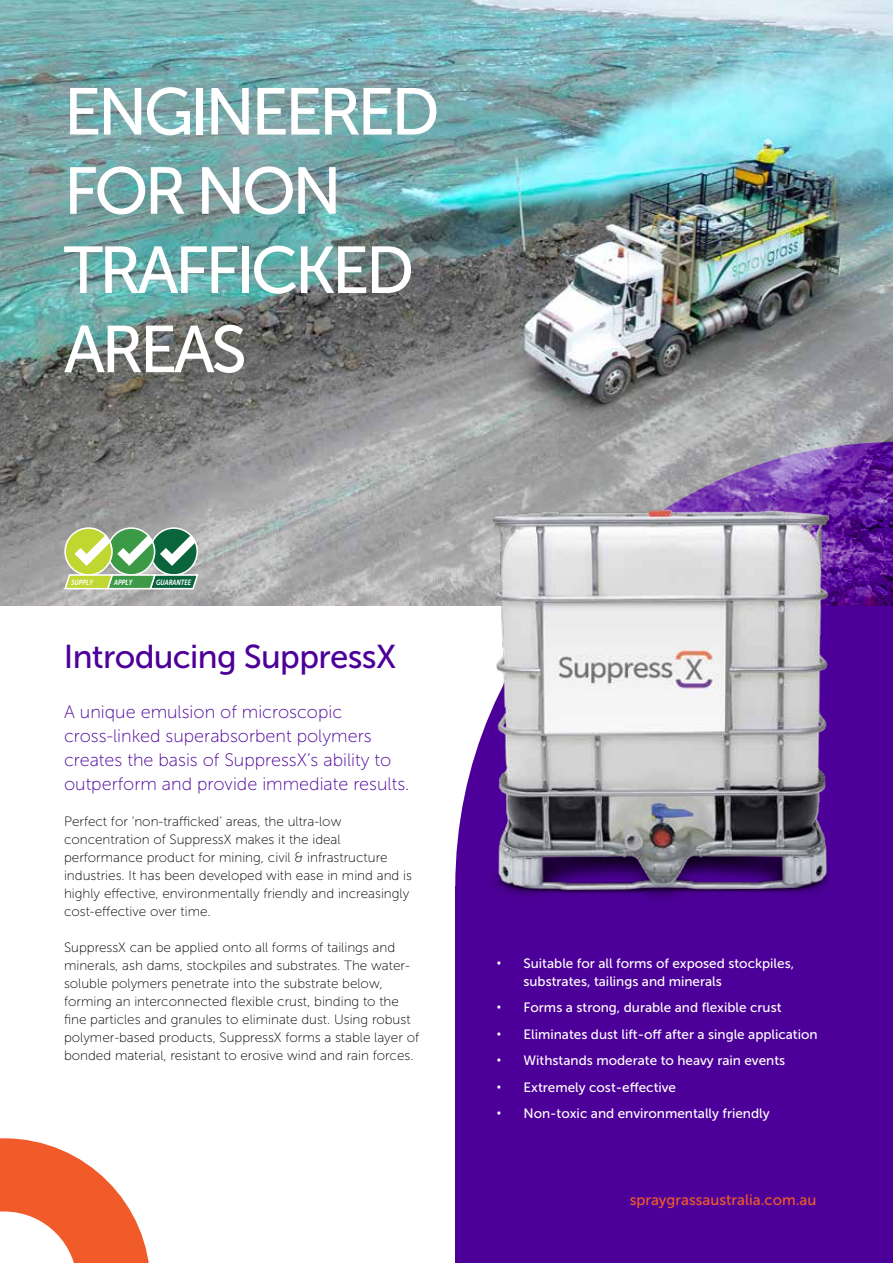
<style>
.page{position:relative;width:893px;height:1263px;background:#fff}
.page>*{position:absolute;margin:0;border:0;box-sizing:border-box;transform-origin:0 0}
.t1{font:66px/79.2px "Museo Sans 500";letter-spacing:-.06em;color:#fff}
.t2{font:33px "Museo Sans 500";letter-spacing:-.02em;color:#4d0099}
.t3{font:18px/24px "Museo Sans 100";color:#4d0099}
.t4{font:15px "Museo Sans 500";color:#f15a29}
.t5{font:13.5px/18px "Museo Sans 100";color:#000}
.t6{font:13.5px/18px "Museo Sans 500";color:#fff}
.t7{font:italic 7.5px "Museo Sans Cond 700";color:#fff}
.s1{font-family:"Open Sans"}
</style>
<div class="page">
<img style="left:0;top:0;width:893px;height:605px">
<svg style="left:455px;top:442px;width:438px;height:444px;background:#8056a8"></svg>
<div style="left:455px;top:886px;width:438px;height:377px;background:#4d0099"></div>
<svg style="left:0;top:1138px;width:149px;height:125px"></svg>
<img style="left:480px;top:508px;width:349px;height:392px">
<svg style="left:150px;top:528px;width:47px;height:47px"></svg>
<div style="left:150px;top:527px;width:48px;height:49px;border:2px solid #fff;border-radius:50%"></div>
<svg style="left:160px;top:535px;width:36px;height:31px"></svg>
<svg style="left:108px;top:528px;width:47px;height:47px"></svg>
<div style="left:107px;top:527px;width:48px;height:49px;border:2px solid #fff;border-radius:50%"></div>
<svg style="left:117px;top:535px;width:36px;height:31px"></svg>
<div style="left:65px;top:528px;width:47px;height:47px;background:#bfd730;border-radius:50%"></div>
<div style="left:64px;top:527px;width:49px;height:49px;border:2px solid #fff;border-radius:50%"></div>
<svg style="left:63px;top:573px;width:137px;height:18px;background:#8ab479"></svg>
<svg style="left:75px;top:535px;width:36px;height:31px"></svg>
<h1 class="t1" style="left:64px;top:72px;width:378px">ENGINEERED<br>FOR NON<br>TRAFFICKED<br>AREAS</h1>
<p class="t7" style="left:71px;top:578px;width:23px">SUPPLY</p>
<p class="t7" style="left:114px;top:578px;width:20px">APPLY</p>
<p class="t7" style="left:156px;top:578px;width:37px">GUARANTEE</p>
<h2 class="t2" style="left:64px;top:639px;width:334px">Introducing SuppressX</h2>
<h3 class="t3" style="left:64px;top:700px;width:347px">A unique emulsion of microscopic cross-linked superabsorbent polymers creates the basis of SuppressX’s ability to outperform and provide immediate results.</h3>
<p class="t5" style="left:64px;top:812px;width:349px">Perfect for ‘non-trafficked’ areas, the ultra-low concentration of SuppressX makes it the ideal performance product for mining, civil &amp; infrastructure industries. It has been developed with ease in mind and is highly effective, environmentally friendly and increasingly cost-effective over time.</p>
<p class="t5" style="left:64px;top:938px;width:357px">SuppressX can be applied onto all forms of tailings and minerals, ash dams, stockpiles and substrates. The water&shy;soluble polymers penetrate into the substrate below, forming an interconnected flexible crust, binding to the fine particles and granules to eliminate dust. Using robust polymer-based products, SuppressX forms a stable layer of bonded material, resistant to erosive wind and rain forces.</p>
<p class="t6" style="left:523px;top:954px;width:272px;text-indent:-27px"><span class="s1">•</span> Suitable for all forms of exposed stockpiles, substrates, tailings and minerals</p>
<p class="t6" style="left:496px;top:999px;width:287px"><span class="s1">•</span> Forms a strong, durable and flexible crust</p>
<p class="t6" style="left:496px;top:1025px;width:323px"><span class="s1">•</span> Eliminates dust lift-off after a single application</p>
<p class="t6" style="left:496px;top:1052px;width:290px"><span class="s1">•</span> Withstands moderate to heavy rain events</p>
<p class="t6" style="left:496px;top:1078px;width:181px"><span class="s1">•</span> Extremely cost-effective</p>
<p class="t6" style="left:496px;top:1105px;width:275px"><span class="s1">•</span> Non-toxic and environmentally friendly</p>
<p class="t4" style="left:630px;top:1192px;width:188px">spraygrassaustralia.com.au</p>
</div>
